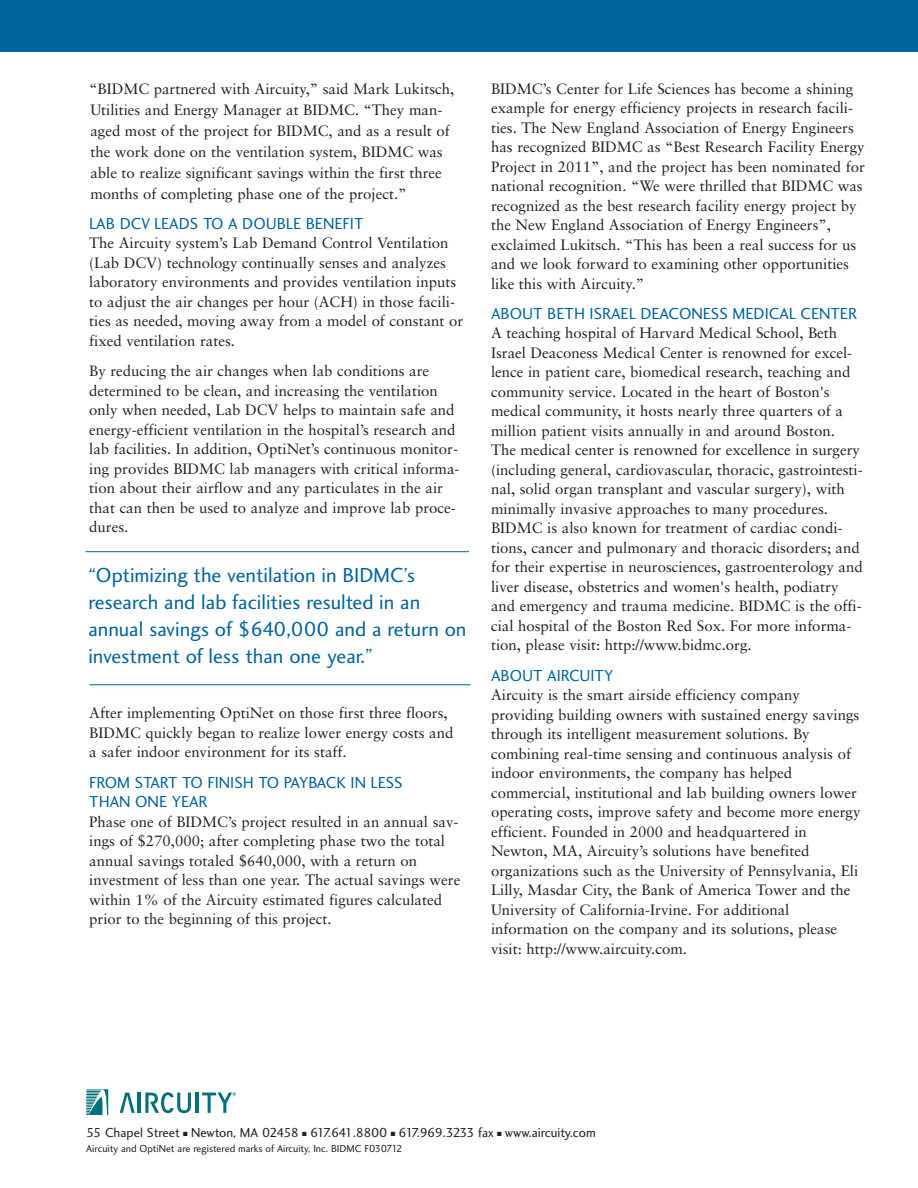
<style>
.page{position:relative;width:918px;height:1188px;background:#fff}
.page>*{position:absolute;margin:0;border:0;box-sizing:border-box;transform-origin:0 0}
.t1{font:21px/27px "Charlotte Sans Book Plain";color:#00649e}
.t2{font:16.5px/19.5px "Charlotte Sans Book Plain";color:#00649e}
.t3{font:15px/19.5px "Sabon";color:#231f20}
.t4{font:13.5px "Charlotte Sans Book Plain";letter-spacing:-.005em;color:#231f20}
.t5{font:10.5px "Charlotte Sans Book Plain";color:#231f20}
</style>
<div class="page">
<div style="left:0;top:0;width:918px;height:52px;background:#00649e"></div>
<svg style="left:120px;top:1093px;width:15px;height:20px"></svg>
<hr style="left:138px;top:1093px;width:3px;height:20px;background:#00707b">
<svg style="left:145px;top:1092px;width:46px;height:21px"></svg>
<hr style="left:196px;top:1093px;width:3px;height:20px;background:#00707b">
<svg style="left:86px;top:1090px;width:22px;height:25px"></svg>
<svg style="left:202px;top:1092px;width:34px;height:21px"></svg>
<hr style="left:89px;top:684px;width:382px;height:1px;background:#00649e">
<hr style="left:85px;top:551px;width:384px;height:1px;background:#00649e">
<p class="t3" style="left:89px;top:79px;width:367px;line-height:21px">“BIDMC partnered with Aircuity,” said Mark Lukitsch, Utilities and Energy Manager at BIDMC. “They man&shy;aged most of the project for BIDMC, and as a result of the work done on the ventilation system, BIDMC was able to realize significant savings within the first three months of completing phase one of the project.”</p>
<p class="t2" style="left:89px;top:213px;width:276px">LAB DCV LEADS TO A DOUBLE BENEFIT</p>
<p class="t3" style="left:89px;top:235px;width:376px">The Aircuity system’s Lab Demand Control Ventilation (Lab DCV) technology continually senses and analyzes laboratory environments and provides ventilation inputs to adjust the air changes per hour (ACH) in those facili&shy;ties as needed, moving away from a model of constant or fixed ventilation rates.</p>
<p class="t3" style="left:89px;top:362px;width:372px">By reducing the air changes when lab conditions are determined to be clean, and increasing the ventilation only when needed, Lab DCV helps to maintain safe and energy-efficient ventilation in the hospital’s research and lab facilities. In addition, OptiNet’s continuous monitor&shy;ing provides BIDMC lab managers with critical informa&shy;tion about their airflow and any particulates in the air that can then be used to analyze and improve lab proce&shy;dures.</p>
<h1 class="t1" style="left:88px;top:561px;width:380px">“Optimizing the ventilation in BIDMC’s research and lab facilities resulted in an annual savings of $640,000 and a return on investment of less than one year.”</h1>
<p class="t3" style="left:89px;top:705px;width:366px">After implementing OptiNet on those first three floors,<br>BIDMC quickly began to realize lower energy costs and a safer indoor environment for its staff.</p>
<p class="t2" style="left:89px;top:772px;width:315px">FROM START TO FINISH TO PAYBACK IN LESS<br>THAN ONE YEAR</p>
<p class="t3" style="left:89px;top:813px;width:373px">Phase one of BIDMC’s project resulted in an annual sav&shy;ings of $270,000; after completing phase two the total annual savings totaled $640,000, with a return on investment of less than one year. The actual savings were within 1% of the Aircuity estimated figures calculated prior to the beginning of this project.</p>
<p class="t3" style="left:491px;top:80px;width:375px">BIDMC’s Center for Life Sciences has become a shining example for energy efficiency projects in research facili&shy;ties. The New England Association of Energy Engineers has recognized BIDMC as “Best Research Facility Energy Project in 2011”, and the project has been nominated for national recognition. “We were thrilled that BIDMC was recognized as the best research facility energy project by the New England Association of Energy Engineers”, exclaimed Lukitsch. “This has been a real success for us and we look forward to examining other opportunities like this with Aircuity.”</p>
<p class="t2" style="left:491px;top:303px;width:368px">ABOUT BETH ISRAEL DEACONESS MEDICAL CENTER</p>
<p class="t3" style="left:491px;top:325px;width:373px">A teaching hospital of Harvard Medical School, Beth Israel Deaconess Medical Center is renowned for excel&shy;lence in patient care, biomedical research, teaching and community service. Located in the heart of Boston's medical community, it hosts nearly three quarters of a million patient visits annually in and around Boston.<br>The medical center is renowned for excellence in surgery (including general, cardiovascular, thoracic, gastrointesti&shy;nal, solid organ transplant and vascular surgery), with minimally invasive approaches to many procedures.<br>BIDMC is also known for treatment of cardiac condi&shy;tions, cancer and pulmonary and thoracic disorders; and for their expertise in neurosciences, gastroenterology and liver disease, obstetrics and women's health, podiatry and emergency and trauma medicine. BIDMC is the offi&shy;cial hospital of the Boston Red Sox. For more informa&shy;tion, please visit: http://www.bidmc.org.</p>
<p class="t2" style="left:491px;top:665px;width:124px">ABOUT AIRCUITY</p>
<p class="t3" style="left:491px;top:686px;width:371px">Aircuity is the smart airside efficiency company providing building owners with sustained energy savings through its intelligent measurement solutions. By combining real-time sensing and continuous analysis of indoor environments, the company has helped commercial, institutional and lab building owners lower operating costs, improve safety and become more energy efficient. Founded in 2000 and headquartered in Newton, MA, Aircuity’s solutions have benefited organizations such as the University of Pennsylvania, Eli Lilly, Masdar City, the Bank of America Tower and the University of California-Irvine. For additional information on the company and its solutions, please visit: http://www.aircuity.com.</p>
<p class="t4" style="left:86px;top:1125px;width:511px">55 Chapel Street ■ Newton, MA 02458 ■ 617.641.8800 ■ 617.969.3233 fax ■ www.aircuity.com</p>
<p class="t5" style="left:86px;top:1142px;width:318px">Aircuity and OptiNet are registered marks of Aircuity, Inc. BIDMC F030712</p>
</div>
